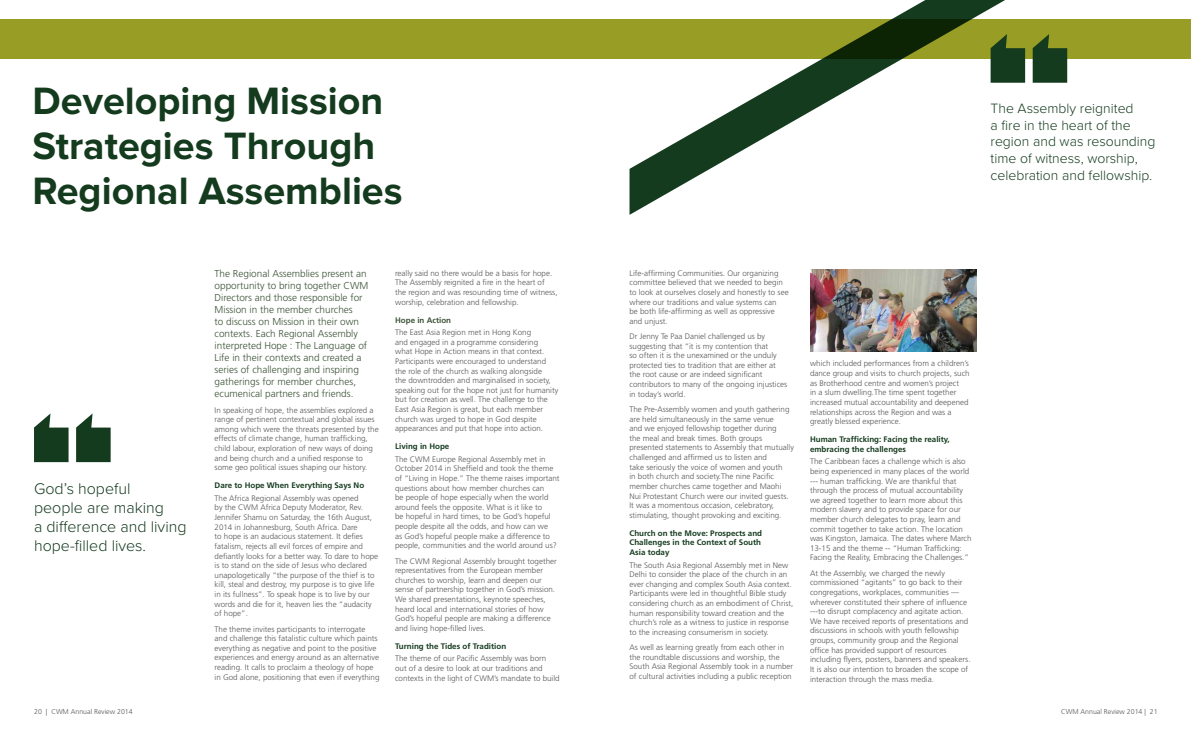
<style>
.page{position:relative;width:1191px;height:738px;background:#fff}
.page>*{position:absolute;margin:0;border:0;box-sizing:border-box;transform-origin:0 0}
.t1{font:700 39.5px/45px "Proxima Nova";color:#153b1e}
.t2{font:300 16px/19.2px "Proxima Nova";color:#153b1e}
.t3{font:300 14px/16.8px "Proxima Nova";color:#153b1e}
.t4{font:300 10px/12px "Frutiger";color:#3c5437}
.t5{font:300 8px/9.6px "Frutiger";color:#575756}
.t6{font:700 8px/9.6px "Frutiger";color:#153b1e}
.t7{font:700 8px "Frutiger";color:#3c5437}
.t8{font:300 7px "Frutiger";color:#575756}
</style>
<div class="page">
<div style="left:0;top:19px;width:1191px;height:39px;background:#989d26"></div>
<svg style="left:76px;top:413px;width:35px;height:49px"></svg>
<svg style="left:34px;top:413px;width:35px;height:49px"></svg>
<svg style="left:1051px;top:48px;width:16px;height:35px"></svg>
<svg style="left:629px;top:0;width:422px;height:215px"></svg>
<img style="left:810px;top:269px;width:166px;height:82px">
<h1 class="t1" style="left:33px;top:79px;width:371px">Developing Mission<br>Strategies Through<br>Regional Assemblies</h1>
<h2 class="t2" style="left:34px;top:479px;width:154px">God’s hopeful<br>people are making<br>a difference and living hope-filled lives.</h2>
<p class="t4" style="left:214px;top:267px;width:155px">The Regional Assemblies present an opportunity to bring together CWM Directors and those responsible for Mission in the member churches<br>to discuss on Mission in their own contexts. Each Regional Assembly interpreted Hope : The Language of Life in their contexts and created a series of challenging and inspiring gatherings for member churches, ecumenical partners and friends.</p>
<p class="t5" style="left:214px;top:405px;width:166px">In speaking of hope, the assemblies explored a range of pertinent contextual and global issues among which were the threats presented by the effects of climate change, human trafficking, child labour, exploration of new ways of doing and being church and a unified response to some geo political issues shaping our history.</p>
<p class="t6" style="left:214px;top:480px;width:151px">Dare to Hope When Everything Says No</p>
<p class="t5" style="left:214px;top:493px;width:165px">The Africa Regional Assembly was opened<br>by the CWM Africa Deputy Moderator, Rev.<br>Jennifer Shamu on Saturday, the 16th August, 2014 in Johannesburg, South Africa. Dare<br>to hope is an audacious statement. It defies fatalism, rejects all evil forces of empire and defiantly looks for a better way. To dare to hope is to stand on the side of Jesus who declared unapologetically “the purpose of the thief is to kill, steal and destroy, my purpose is to give life in its fullness”. To speak hope is to live by our words and die for it, heaven lies the “audacity of hope”.</p>
<p class="t5" style="left:214px;top:623px;width:166px">The theme invites participants to interrogate and challenge this fatalistic culture which paints everything as negative and point to the positive experiences and energy around as an alternative reading. It calls to proclaim a theology of hope in God alone, positioning that even if everything</p>
<p class="t5" style="left:395px;top:268px;width:164px">really said no there would be a basis for hope.<br>The Assembly reignited a fire in the heart of the region and was resounding time of witness, worship, celebration and fellowship.</p>
<p class="t7" style="left:395px;top:315px;width:57px">Hope in Action</p>
<p class="t5" style="left:395px;top:327px;width:165px">The East Asia Region met in Hong Kong<br>and engaged in a programme considering<br>what Hope in Action means in that context.<br>Participants were encouraged to understand the role of the church as walking alongside<br>the downtrodden and marginalised in society, speaking out for the hope not just for humanity but for creation as well. The challenge to the East Asia Region is great, but each member church was urged to hope in God despite appearances and put that hope into action.</p>
<p class="t6" style="left:395px;top:441px;width:56px">Living in Hope</p>
<p class="t5" style="left:395px;top:454px;width:166px">The CWM Europe Regional Assembly met in October 2014 in Sheffield and took the theme of “Living in Hope.” The theme raises important questions about how member churches can<br>be people of hope especially when the world around feels the opposite. What is it like to<br>be hopeful in hard times, to be God’s hopeful people despite all the odds, and how can we<br>as God’s hopeful people make a difference to people, communities and the world around us?</p>
<p class="t5" style="left:395px;top:555px;width:163px">The CWM Regional Assembly brought together representatives from the European member churches to worship, learn and deepen our sense of partnership together in God’s mission.<br>We shared presentations, keynote speeches, heard local and international stories of how God’s hopeful people are making a difference and living hope-filled lives.</p>
<p class="t6" style="left:395px;top:641px;width:113px">Turning the Tides of Tradition</p>
<p class="t5" style="left:395px;top:653px;width:166px">The theme of our Pacific Assembly was born out of a desire to look at our traditions and contexts in the light of CWM’s mandate to build</p>
<h3 class="t3" style="left:990px;top:100px;width:166px">The Assembly reignited<br>a fire in the heart of the region and was resounding time of witness, worship, celebration and fellowship.</h3>
<p class="t5" style="left:629px;top:268px;width:161px">Life-affirming Communities. Our organizing committee believed that we needed to begin to look at ourselves closely and honestly to see where our traditions and value systems can<br>be both life-affirming as well as oppressive and unjust.</p>
<p class="t5" style="left:629px;top:331px;width:159px">Dr Jenny Te Paa Daniel challenged us by suggesting that “it is my contention that<br>so often it is the unexamined or the unduly protected ties to tradition that are either at the root cause or are indeed significant contributors to many of the ongoing injustices in today’s world.</p>
<p class="t5" style="left:629px;top:404px;width:166px">The Pre-Assembly women and youth gathering are held simultaneously in the same venue<br>and we enjoyed fellowship together during<br>the meal and break times. Both groups presented statements to Assembly that mutually challenged and affirmed us to listen and<br>take seriously the voice of women and youth<br>in both church and society.The nine Pacific member churches came together and Maohi Nui Protestant Church were our invited guests.<br>It was a momentous occasion, celebratory, stimulating, thought provoking and exciting.</p>
<p class="t6" style="left:629px;top:528px;width:134px">Church on the Move: Prospects and<br>Challenges in the Context of South<br>Asia today</p>
<p class="t5" style="left:629px;top:559px;width:165px">The South Asia Regional Assembly met in New Delhi to consider the place of the church in an ever changing and complex South Asia context.<br>Participants were led in thoughtful Bible study considering church as an embodiment of Christ, human responsibility toward creation and the church’s role as a witness to justice in response to the increasing consumerism in society.</p>
<p class="t5" style="left:629px;top:642px;width:165px">As well as learning greatly from each other in the roundtable discussions and worship, the South Asia Regional Assembly took in a number of cultural activities including a public reception</p>
<p class="t5" style="left:810px;top:359px;width:161px">which included performances from a children’s dance group and visits to church projects, such as Brotherhood centre and women’s project<br>in a slum dwelling.The time spent together increased mutual accountability and deepened relationships across the Region and was a greatly blessed experience.</p>
<p class="t6" style="left:810px;top:434px;width:141px">Human Trafficking: Facing the reality, embracing the challenges</p>
<p class="t5" style="left:810px;top:456px;width:163px">The Caribbean faces a challenge which is also being experienced in many places of the world --- human trafficking. We are thankful that through the process of mutual accountability we agreed together to learn more about this modern slavery and to provide space for our member church delegates to pray, learn and commit together to take action. The location was Kingston, Jamaica. The dates where March 13-15 and the theme -- “Human Trafficking:<br>Facing the Reality, Embracing the Challenges.”</p>
<p class="t5" style="left:810px;top:568px;width:162px">At the Assembly, we charged the newly commissioned “agitants” to go back to their congregations, workplaces, communities — wherever constituted their sphere of influence ---to disrupt complacency and agitate action.<br>We have received reports of presentations and discussions in schools with youth fellowship groups, community group and the Regional office has provided support of resources including flyers, posters, banners and speakers.<br>It is also our intention to broaden the scope of interaction through the mass media.</p>
<p class="t8" style="left:34px;top:707px;width:100px">20 | CWM Annual Review 2014</p>
<p class="t8" style="left:1061px;top:707px;width:98px">CWM Annual Review 2014 | 21</p>
</div>
